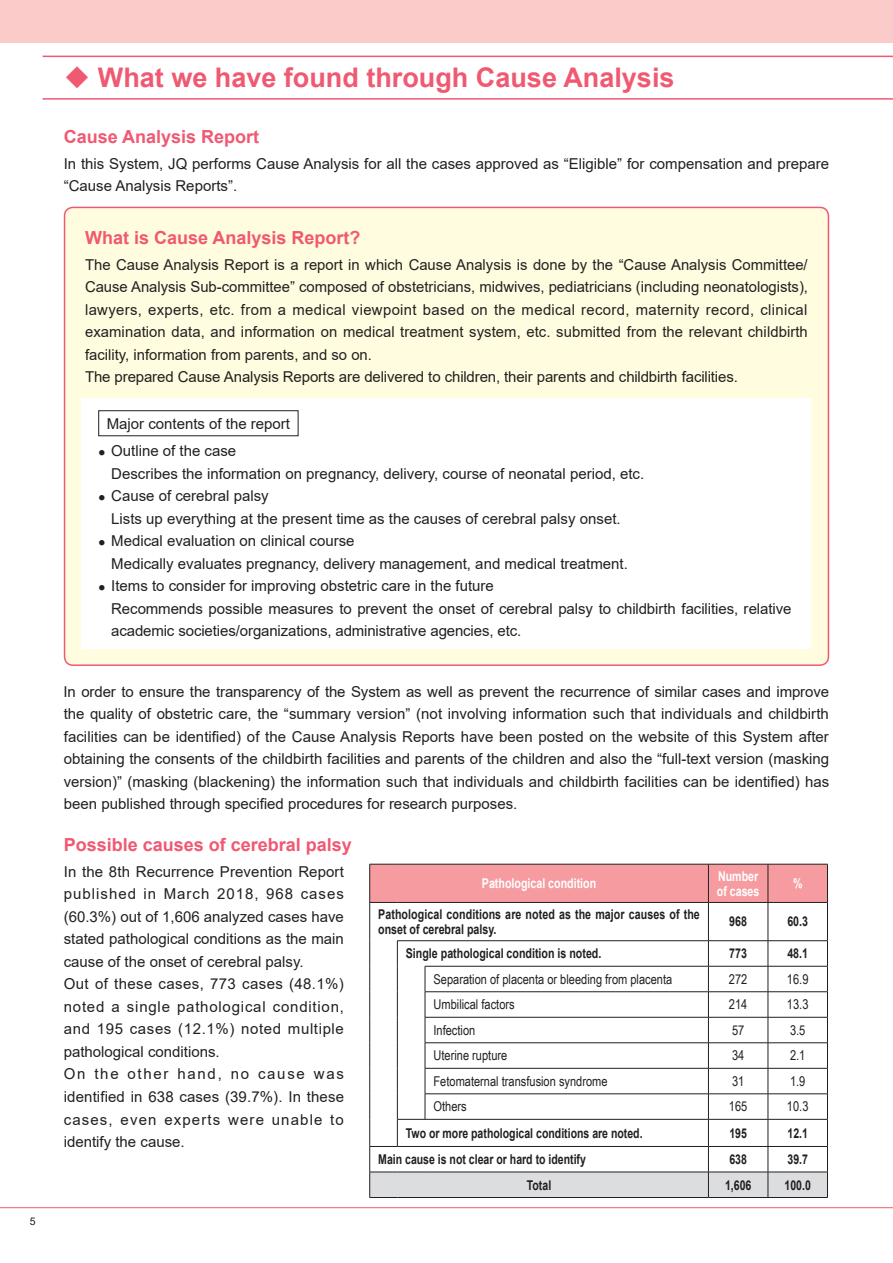
<style>
.page{position:relative;width:893px;height:1263px;background:#fff}
.page>*{position:absolute;margin:0;border:0;box-sizing:border-box;transform-origin:0 0}
.t1{font:700 27px "Arial";color:#f05972}
.t2{font:700 18px "Arial";color:#f05972}
.t3{font:15px/22.5px "Arial";color:#231f20}
.t4{font:13.5px "Arial Narrow";color:#231f20}
.t5{font:700 13.5px/15px "Arial";color:#231f20;scale:.79 1}
.t6{font:700 13.5px "Arial";color:#231f20;scale:.78 1}
.t7{font:700 13.5px/15px "Arial";color:#fff;scale:.79 1}
.t8{font:10.5px "Arial";color:#231f20}
</style>
<div class="page">
<hr style="left:0;top:1207px;width:893px;height:1px;background:#f05972">
<div style="left:0;top:0;width:893px;height:43px;background:#facbc9"></div>
<div style="left:65px;top:207px;width:763px;height:458px;background:#fffce0;border-radius:9px"></div>
<div style="left:64px;top:207px;width:765px;height:459px;border:2px solid #f05972;border-radius:9px"></div>
<div style="left:82px;top:398px;width:729px;height:251px;background:#fff"></div>
<div style="left:98px;top:410px;width:200px;height:26px;border:1px solid #231f20"></div>
<hr style="left:827px;top:864px;width:1px;height:38px;background:#231f20">
<hr style="left:369px;top:903px;width:1px;height:38px;background:#231f20">
<div style="left:369px;top:864px;width:458px;height:39px;background:#f69ca0"></div>
<hr style="left:425px;top:902px;width:283px;height:1px;background:#231f20">
<hr style="left:708px;top:902px;width:60px;height:1px;background:#231f20">
<hr style="left:708px;top:903px;width:1px;height:37px;background:#231f20">
<hr style="left:768px;top:902px;width:60px;height:1px;background:#231f20">
<hr style="left:768px;top:903px;width:1px;height:37px;background:#231f20">
<hr style="left:827px;top:903px;width:1px;height:37px;background:#231f20">
<svg style="left:369px;top:940px;width:459px;height:258px"></svg>
<hr style="left:425px;top:1197px;width:283px;height:1px;background:#231f20">
<hr style="left:708px;top:1197px;width:60px;height:1px;background:#231f20">
<hr style="left:768px;top:1197px;width:60px;height:1px;background:#231f20">
<hr style="left:43px;top:98px;width:850px;height:2px;background:#f05972">
<hr style="left:43px;top:56px;width:850px;height:1px;background:#f05972">
<p class="t8" style="left:30px;top:1214px;width:7px">5</p>
<h1 class="t1" style="left:64px;top:58px;width:612px">◆ What we have found through Cause Analysis</h1>
<p class="t2" style="left:64px;top:124px;width:197px">Cause Analysis Report</p>
<p class="t3" style="left:64px;top:152px;width:767px">In this System, JQ performs Cause Analysis for all the cases approved as “Eligible” for compensation and prepare “Cause Analysis Reports”.</p>
<p class="t2" style="left:85px;top:225px;width:277px">What is Cause Analysis Report?</p>
<p class="t3" style="left:85px;top:253px;width:725px">The Cause Analysis Report is a report in which Cause Analysis is done by the “Cause Analysis Committee/ Cause Analysis Sub-committee” composed of obstetricians, midwives, pediatricians (including neonatologists), lawyers, experts, etc. from a medical viewpoint based on the medical record, maternity record, clinical examination data, and information on medical treatment system, etc. submitted from the relevant childbirth facility, information from parents, and so on.<br>The prepared Cause Analysis Reports are delivered to children, their parents and childbirth facilities.</p>
<p class="t3" style="left:107px;top:412px;width:185px">Major contents of the report</p>
<p class="t3" style="left:111px;top:440px;width:535px;text-indent:-13px">• Outline of the case<br>Describes the information on pregnancy, delivery, course of neonatal period, etc.</p>
<p class="t3" style="left:111px;top:485px;width:511px;text-indent:-13px">• Cause of cerebral palsy<br>Lists up everything at the present time as the causes of cerebral palsy onset.</p>
<p class="t3" style="left:111px;top:530px;width:518px;text-indent:-13px">• Medical evaluation on clinical course<br>Medically evaluates pregnancy, delivery management, and medical treatment.</p>
<p class="t3" style="left:111px;top:575px;width:682px;text-indent:-13px">• Items to consider for improving obstetric care in the future<br>Recommends possible measures to prevent the onset of cerebral palsy to childbirth facilities, relative academic societies/organizations, administrative agencies, etc.</p>
<p class="t3" style="left:64px;top:680px;width:767px;text-align:justify">In order to ensure the transparency of the System as well as prevent the recurrence of similar cases and improve the quality of obstetric care, the “summary version” (not involving information such that individuals and childbirth facilities can be identified) of the Cause Analysis Reports have been posted on the website of this System after obtaining the consents of the childbirth facilities and parents of the children and also the “full-text version (masking version)” (masking (blackening) the information such that individuals and childbirth facilities can be identified) has been published through specified procedures for research purposes.</p>
<p class="t2" style="left:64px;top:832px;width:290px">Possible causes of cerebral palsy</p>
<p class="t3" style="left:64px;top:860px;width:282px">In the 8th Recurrence Prevention Report published in March 2018, 968 cases (60.3%) out of 1,606 analyzed cases have stated pathological conditions as the main cause of the onset of cerebral palsy.<br>Out of these cases, 773 cases (48.1%) noted a single pathological condition, and 195 cases (12.1%) noted multiple pathological conditions.<br>On the other hand, no cause was identified in 638 cases (39.7%). In these cases, even experts were unable to identify the cause.</p>
<p class="t7" style="left:482px;top:876px;width:146px">Pathological condition</p>
<p class="t7" style="left:717px;top:868px;width:55px">Number of cases</p>
<p class="t7" style="left:793px;top:876px;width:14px">%</p>
<p class="t5" style="left:378px;top:907px;width:409px">Pathological conditions are noted as the major causes of the onset of cerebral palsy.</p>
<p class="t5" style="left:729px;top:914px;width:24px">968</p>
<p class="t5" style="left:787px;top:914px;width:28px">60.3</p>
<p class="t5" style="left:406px;top:946px;width:249px">Single pathological condition is noted.</p>
<p class="t5" style="left:729px;top:946px;width:24px">773</p>
<p class="t5" style="left:787px;top:946px;width:28px">48.1</p>
<p class="t4" style="left:433px;top:969px;width:240px">Separation of placenta or bleeding from placenta</p>
<p class="t4" style="left:729px;top:969px;width:20px">272</p>
<p class="t4" style="left:787px;top:969px;width:23px">16.9</p>
<p class="t4" style="left:433px;top:995px;width:83px">Umbilical factors</p>
<p class="t4" style="left:729px;top:995px;width:20px">214</p>
<p class="t4" style="left:787px;top:995px;width:23px">13.3</p>
<p class="t4" style="left:433px;top:1020px;width:43px">Infection</p>
<p class="t4" style="left:732px;top:1020px;width:14px">57</p>
<p class="t4" style="left:790px;top:1020px;width:17px">3.5</p>
<p class="t4" style="left:433px;top:1046px;width:75px">Uterine rupture</p>
<p class="t4" style="left:732px;top:1046px;width:14px">34</p>
<p class="t4" style="left:790px;top:1046px;width:17px">2.1</p>
<p class="t4" style="left:433px;top:1071px;width:176px">Fetomaternal transfusion syndrome</p>
<p class="t4" style="left:732px;top:1071px;width:14px">31</p>
<p class="t4" style="left:790px;top:1071px;width:17px">1.9</p>
<p class="t4" style="left:433px;top:1097px;width:35px">Others</p>
<p class="t4" style="left:729px;top:1097px;width:20px">165</p>
<p class="t4" style="left:787px;top:1097px;width:23px">10.3</p>
<p class="t6" style="left:406px;top:1123px;width:305px">Two or more pathological conditions are noted.</p>
<p class="t6" style="left:729px;top:1123px;width:24px">195</p>
<p class="t6" style="left:787px;top:1123px;width:28px">12.1</p>
<p class="t6" style="left:378px;top:1150px;width:268px">Main cause is not clear or hard to identify</p>
<p class="t6" style="left:729px;top:1150px;width:24px">638</p>
<p class="t6" style="left:787px;top:1150px;width:28px">39.7</p>
<p class="t6" style="left:527px;top:1175px;width:33px">Total</p>
<p class="t6" style="left:725px;top:1175px;width:35px">1,606</p>
<p class="t6" style="left:784px;top:1175px;width:35px">100.0</p>
</div>
